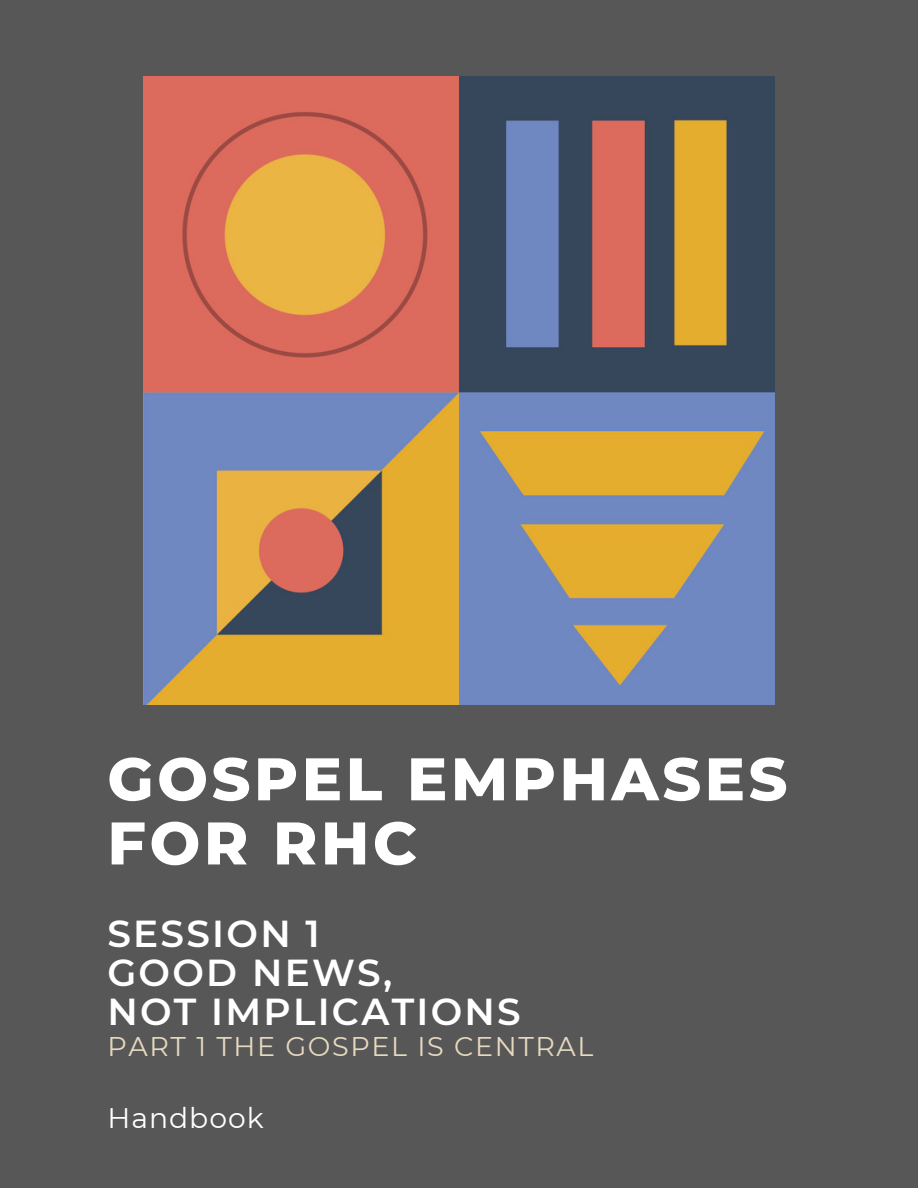
<style>
.page{position:relative;width:918px;height:1188px;background:#575757}
.page>*{position:absolute;margin:0;border:0;box-sizing:border-box;transform-origin:0 0}
.t1{font:800 60px/64.2px "Montserrat";letter-spacing:.06em;color:#fff}
.t2{font:600 37.5px/39.3px "Montserrat";letter-spacing:.06em;color:#fff}
.t3{font:28.2px "Montserrat";letter-spacing:.035em;color:#fff}
.t4{font:27px "Montserrat";letter-spacing:.06em;color:#e6d9c0}
</style>
<div class="page">
<img style="left:143px;top:77px;width:631px;height:628px">
<h1 class="t1" style="left:107px;top:747px;width:681px">GOSPEL EMPHASES<br>FOR RHC</h1>
<p class="t2" style="left:107px;top:913px;width:415px">SESSION 1<br>GOOD NEWS,<br>NOT IMPLICATIONS</p>
<p class="t4" style="left:107px;top:1030px;width:488px">PART 1 THE GOSPEL IS CENTRAL</p>
<p class="t3" style="left:107px;top:1101px;width:158px">Handbook</p>
</div>
